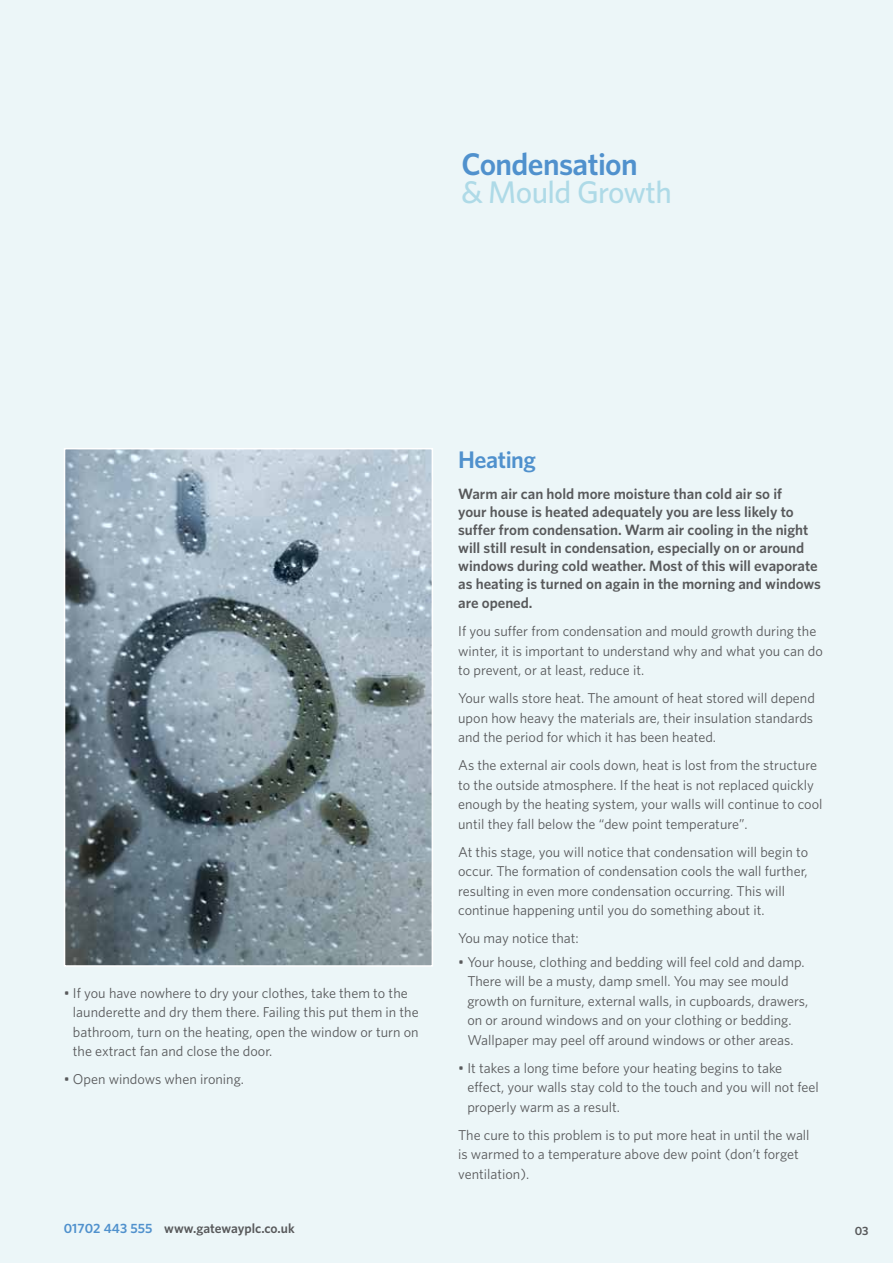
<style>
.page{position:relative;width:893px;height:1263px;background:#ecf6f8}
.page>*{position:absolute;margin:0;border:0;box-sizing:border-box;transform-origin:0 0}
.t1{font:600 31.35px "Whitney HTF";letter-spacing:-.02em;color:#5091cd}
.t2{font:500 31.35px "Whitney HTF";letter-spacing:-.02em;color:#aedae7}
.t3{font:600 24px "Whitney HTF";letter-spacing:-.02em;color:#5091cd}
.t4{font:600 15px/18px "Whitney HTF";color:#58595b}
.t5{font:14.25px/19.5px "Whitney HTF";color:#58595b}
.t6{font:600 13.5px "Whitney HTF";color:#58595b}
.t7{font:600 12px "Whitney HTF";color:#58595b}
.s1{color:#5091cd}
</style>
<div class="page">
<img style="left:67px;top:451px;width:363px;height:513px">
<div style="left:64px;top:448px;width:369px;height:519px;border:2px solid #fff"></div>
<h1 class="t1" style="left:461px;top:145px;width:178px">Condensation</h1>
<h1 class="t2" style="left:461px;top:173px;width:212px">&amp; Mould Growth</h1>
<p class="t5" style="left:73px;top:982px;width:347px;text-indent:-9px">• If you have nowhere to dry your clothes, take them to the launderette and dry them there. Failing this put them in the bathroom, turn on the heating, open the window or turn on the extract fan and close the door.</p>
<p class="t5" style="left:64px;top:1069px;width:182px">• Open windows when ironing.</p>
<h2 class="t3" style="left:458px;top:445px;width:79px">Heating</h2>
<p class="t4" style="left:458px;top:484px;width:364px">Warm air can hold more moisture than cold air so if<br>your house is heated adequately you are less likely to suffer from condensation. Warm air cooling in the night will still result in condensation, especially on or around windows during cold weather. Most of this will evaporate as heating is turned on again in the morning and windows</p>
<p class="t4" style="left:458px;top:593px;width:76px">are opened.</p>
<p class="t5" style="left:458px;top:621px;width:366px">If you suffer from condensation and mould growth during the winter, it is important to understand why and what you can do to prevent, or at least, reduce it.</p>
<p class="t5" style="left:458px;top:688px;width:358px">Your walls store heat. The amount of heat stored will depend upon how heavy the materials are, their insulation standards and the period for which it has been heated.</p>
<p class="t5" style="left:458px;top:755px;width:366px">As the external air cools down, heat is lost from the structure to the outside atmosphere. If the heat is not replaced quickly enough by the heating system, your walls will continue to cool until they fall below the “dew point temperature”.</p>
<p class="t5" style="left:458px;top:841px;width:351px">At this stage, you will notice that condensation will begin to occur. The formation of condensation cools the wall further, resulting in even more condensation occurring. This will continue happening until you do something about it.</p>
<p class="t5" style="left:458px;top:928px;width:122px">You may notice that:</p>
<p class="t5" style="left:467px;top:952px;width:342px;text-indent:-9px">• Your house, clothing and bedding will feel cold and damp.<br>There will be a musty, damp smell. You may see mould growth on furniture, external walls, in cupboards, drawers, on or around windows and on your clothing or bedding.<br>Wallpaper may peel off around windows or other areas.</p>
<p class="t5" style="left:467px;top:1058px;width:353px;text-indent:-9px">• It takes a long time before your heating begins to take effect, your walls stay cold to the touch and you will not feel properly warm as a result.</p>
<p class="t5" style="left:458px;top:1125px;width:353px">The cure to this problem is to put more heat in until the wall is warmed to a temperature above dew point (don’t forget ventilation).</p>
<p class="t6" style="left:64px;top:1220px;width:232px"><span class="s1">01702 443 555</span> www.gatewayplc.co.uk</p>
<p class="t7" style="left:855px;top:1223px;width:15px">03</p>
</div>
